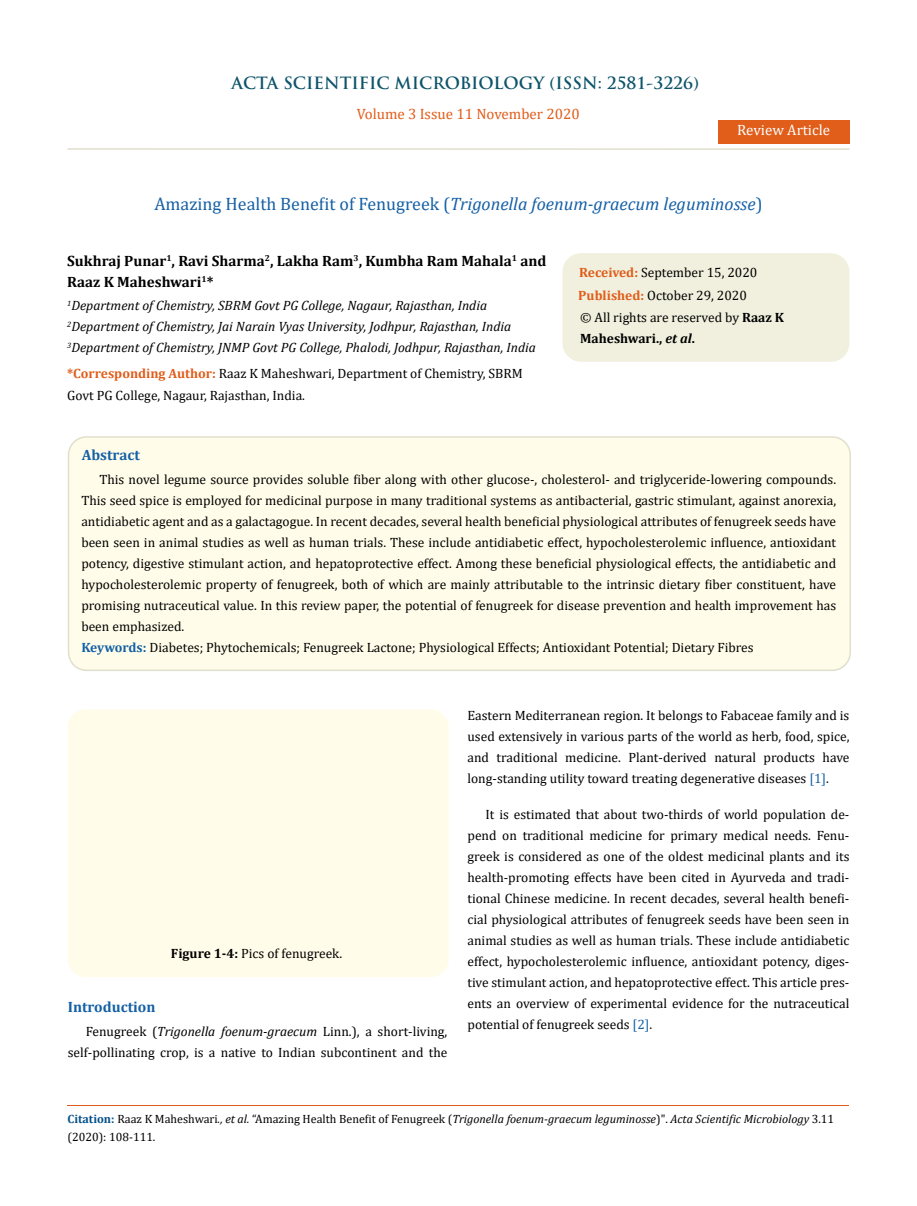
<style>
.page{position:relative;width:917px;height:1206px;background:#fff}
.page>*{position:absolute;margin:0;border:0;box-sizing:border-box;transform-origin:0 0}
.t1{font:italic 18px "Cambria";color:#1560a6}
.t2{font:700 16.5px "Trajan Pro";color:#0e546a}
.t3{font:700 15px/21px "Cambria";color:#000}
.t4{font:15px "Cambria";color:#e05d1a}
.t5{font:700 15px "Cambria";color:#1560a6}
.t6{font:15px "Cambria";color:#fff}
.t7{font:13.5px/21px "Cambria";color:#000}
.t8{font:italic 13.5px/21px "Cambria";color:#000}
.t9{font:12px/18px "Cambria";color:#000}
.s1{font-style:normal}
.s2{font-weight:700;color:#e05d1a}
.s3{font-weight:700}
.s4{font-weight:700;font-style:italic}
.s5{font-weight:700;color:#1560a6}
.s6{font-style:italic}
.s7{color:#1560a6}
.s8{font-weight:700;color:#035089}
</style>
<div class="page">
<div style="left:717px;top:120px;width:132px;height:23px;background:#e05d1a"></div>
<div style="left:563px;top:254px;width:285px;height:107px;background:#f1f0de;border-radius:18px"></div>
<div style="left:562px;top:253px;width:287px;height:109px;border:2px solid #f1f0de;border-radius:18px"></div>
<div style="left:69px;top:437px;width:781px;height:233px;background:#fffde9;border-radius:18px"></div>
<div style="left:68px;top:436px;width:783px;height:235px;border:2px solid #e0dfcd;border-radius:18px"></div>
<div style="left:68px;top:709px;width:381px;height:268px;background:#fffde9;border-radius:18px"></div>
<hr style="left:67px;top:1106px;width:782px;height:1px;background:#e05d1a">
<hr style="left:67px;top:148px;width:782px;height:2px;background:#e0dfcd">
<p class="t2" style="left:231px;top:73px;width:469px">ACTA SCIENTIFIC MICROBIOLOGY (ISSN: 2581-3226)</p>
<p class="t4" style="left:357px;top:105px;width:224px">Volume 3 Issue 11 November 2020</p>
<p class="t6" style="left:737px;top:121px;width:94px">Review Article</p>
<h1 class="t1" style="left:154px;top:191px;width:609px"><span class="s1">Amazing Health Benefit of Fenugreek (</span>Trigonella foenum-graecum leguminosse<span class="s1">)</span></h1>
<p class="t3" style="left:67px;top:250px;width:481px">Sukhraj Punar<sup>1</sup>, Ravi Sharma<sup>2</sup>, Lakha Ram<sup>3</sup>, Kumbha Ram Mahala<sup>1</sup> and<br>Raaz K Maheshwari<sup>1</sup>*</p>
<p class="t8" style="left:67px;top:295px;width:470px"><sup>1</sup>Department of Chemistry, SBRM Govt PG College, Nagaur, Rajasthan, India<br><sup>2</sup>Department of Chemistry, Jai Narain Vyas University, Jodhpur, Rajasthan, India<br><sup>3</sup>Department of Chemistry, JNMP Govt PG College, Phalodi, Jodhpur, Rajasthan, India</p>
<p class="t7" style="left:67px;top:363px;width:457px"><span class="s2">*Corresponding Author:</span> Raaz K Maheshwari, Department of Chemistry, SBRM<br>Govt PG College, Nagaur, Rajasthan, India.</p>
<p class="t7" style="left:578px;top:261px;width:180px;line-height:23px"><span class="s2">Received:</span> September 15, 2020<br><span class="s2">Published:</span> October 29, 2020</p>
<p class="t7" style="left:580px;top:307px;width:205px">© All rights are reserved by <span class="s3">Raaz K<br>Maheshwari.,</span> <span class="s4">et al</span><span class="s3">.</span></p>
<p class="t5" style="left:82px;top:445px;width:60px">Abstract</p>
<p class="t7" style="left:81px;top:469px;width:756px;text-indent:18px">This novel legume source provides soluble fiber along with other glucose-, cholesterol- and triglyceride-lowering compounds.<br>This seed spice is employed for medicinal purpose in many traditional systems as antibacterial, gastric stimulant, against anorexia, antidiabetic agent and as a galactagogue. In recent decades, several health beneficial physiological attributes of fenugreek seeds have been seen in animal studies as well as human trials. These include antidiabetic effect, hypocholesterolemic influence, antioxidant potency, digestive stimulant action, and hepatoprotective effect. Among these beneficial physiological effects, the antidiabetic and hypocholesterolemic property of fenugreek, both of which are mainly attributable to the intrinsic dietary fiber constituent, have promising nutraceutical value. In this review paper, the potential of fenugreek for disease prevention and health improvement has been emphasized.<br><span class="s5">Keywords:</span> Diabetes; Phytochemicals; Fenugreek Lactone; Physiological Effects; Antioxidant Potential; Dietary Fibres</p>
<p class="t7" style="left:171px;top:943px;width:173px"><span class="s3">Figure 1-4:</span> Pics of fenugreek.</p>
<p class="t5" style="left:68px;top:996px;width:89px">Introduction</p>
<p class="t7" style="left:68px;top:1020px;width:381px;text-align:right">Fenugreek (<span class="s6">Trigonella foenum-graecum</span> Linn.), a short-living, self-pollinating crop, is a native to Indian subcontinent and the</p>
<p class="t7" style="left:467px;top:705px;width:383px;text-align:justify">Eastern Mediterranean region. It belongs to Fabaceae family and is used extensively in various parts of the world as herb, food, spice, and traditional medicine. Plant-derived natural products have long-standing utility toward treating degenerative diseases <span class="s7">[1]</span>.</p>
<p class="t7" style="left:467px;top:804px;width:383px;text-align:justify;text-indent:18px">It is estimated that about two-thirds of world population de&shy;pend on traditional medicine for primary medical needs. Fenu&shy;greek is considered as one of the oldest medicinal plants and its health-promoting effects have been cited in Ayurveda and tradi&shy;tional Chinese medicine. In recent decades, several health benefi&shy;cial physiological attributes of fenugreek seeds have been seen in animal studies as well as human trials. These include antidiabetic effect, hypocholesterolemic influence, antioxidant potency, diges&shy;tive stimulant action, and hepatoprotective effect. This article pres&shy;ents an overview of experimental evidence for the nutraceutical potential of fenugreek seeds <span class="s7">[2]</span>.</p>
<p class="t9" style="left:67px;top:1110px;width:768px"><span class="s8">Citation:</span> Raaz K Maheshwari<span class="s6">., et al.</span> “Amazing Health Benefit of Fenugreek (<span class="s6">Trigonella foenum-graecum leguminosse</span>)". <span class="s6">Acta Scientific Microbiology</span> 3.11 (2020): 108-111.</p>
</div>
